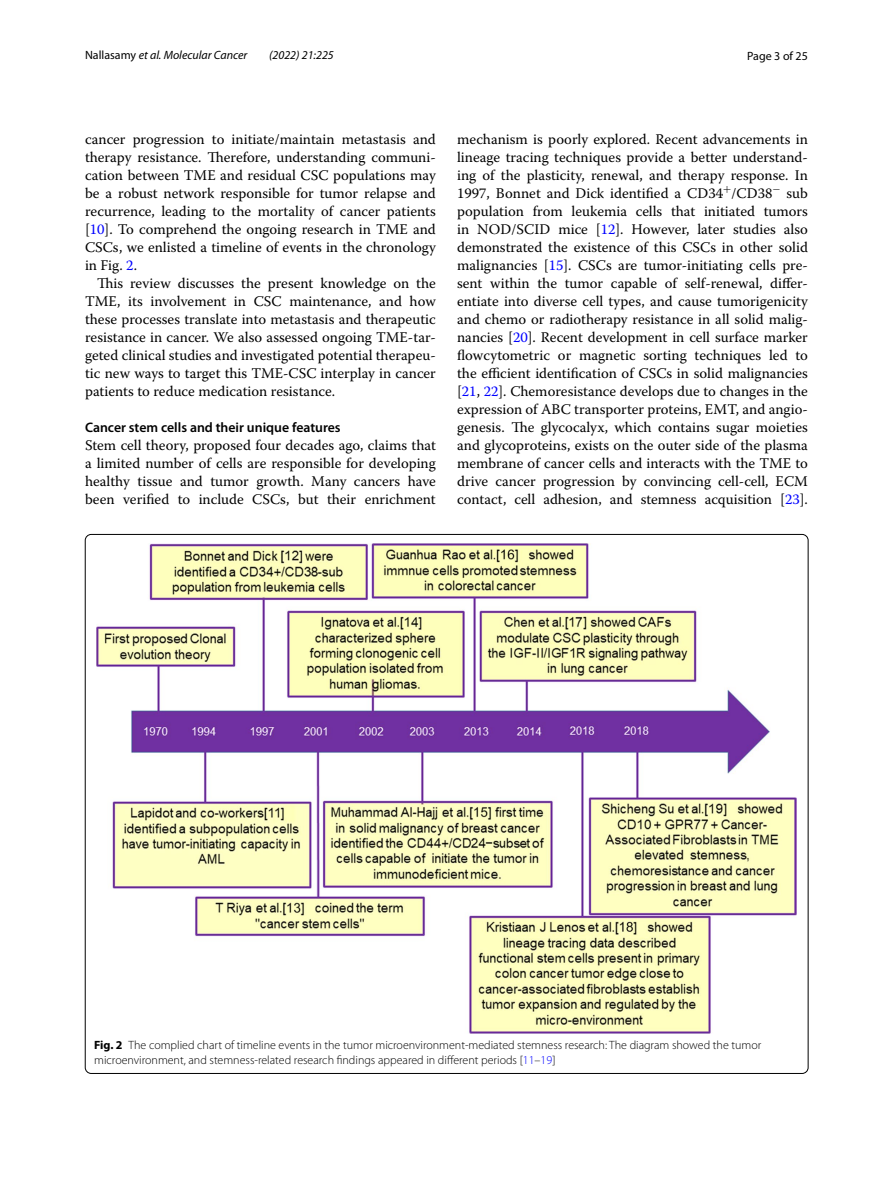
<style>
.page{position:relative;width:893px;height:1187px;background:#fff}
.page>*{position:absolute;margin:0;border:0;box-sizing:border-box;transform-origin:0 0}
.t1{font:14.7px/18px "Warnock Pro";color:#000;text-align:justify}
.t2{font:600 13.8px "Myriad Pro";color:#000}
.t3{font:300 12px/15px "Myriad Pro";color:#000}
.t4{font:italic 12px "Myriad Pro";color:#000}
.t5{font:12px "Myriad Pro";color:#000}
.s1{font-style:normal}
.s2{color:#00f}
.s3{font-weight:700}
</style>
<div class="page">
<img style="left:96px;top:543px;width:701px;height:490px">
<p class="t4" style="left:85px;top:48px;width:164px"><span class="s1">Nallasamy</span> et al. Molecular Cancer</p>
<p class="t4" style="left:269px;top:48px;width:66px">(2022) 21:225</p>
<p class="t5" style="left:747px;top:48px;width:62px">Page 3 of 25</p>
<p class="t1" style="left:85px;top:130px;width:352px">cancer progression to initiate/maintain metastasis and therapy resistance. Therefore, understanding communi&shy;cation between TME and residual CSC populations may be a robust network responsible for tumor relapse and recurrence, leading to the mortality of cancer patients [<span class="s2">10</span>]. To comprehend the ongoing research in TME and CSCs, we enlisted a timeline of events in the chronology in Fig. <span class="s2">2</span>.</p>
<p class="t1" style="left:85px;top:274px;width:352px;text-indent:12px">This review discusses the present knowledge on the TME, its involvement in CSC maintenance, and how these processes translate into metastasis and therapeutic resistance in cancer. We also assessed ongoing TME-tar&shy;geted clinical studies and investigated potential therapeu&shy;tic new ways to target this TME-CSC interplay in cancer patients to reduce medication resistance.</p>
<p class="t2" style="left:85px;top:418px;width:257px">Cancer stem cells and their unique features</p>
<p class="t1" style="left:85px;top:436px;width:352px">Stem cell theory, proposed four decades ago, claims that a limited number of cells are responsible for developing healthy tissue and tumor growth. Many cancers have been verified to include CSCs, but their enrichment</p>
<p class="t1" style="left:457px;top:130px;width:352px">mechanism is poorly explored. Recent advancements in lineage tracing techniques provide a better understand&shy;ing of the plasticity, renewal, and therapy response. In 1997, Bonnet and Dick identified a CD34<sup>+</sup>/CD38<sup>−</sup> sub population from leukemia cells that initiated tumors in NOD/SCID mice [<span class="s2">12</span>]. However, later studies also demonstrated the existence of this CSCs in other solid malignancies [<span class="s2">15</span>]. CSCs are tumor-initiating cells pre&shy;sent within the tumor capable of self-renewal, differ&shy;entiate into diverse cell types, and cause tumorigenicity and chemo or radiotherapy resistance in all solid malig&shy;nancies [<span class="s2">20</span>]. Recent development in cell surface marker flowcytometric or magnetic sorting techniques led to the efficient identification of CSCs in solid malignancies [<span class="s2">21</span>, <span class="s2">22</span>]. Chemoresistance develops due to changes in the expression of ABC transporter proteins, EMT, and angio&shy;genesis. The glycocalyx, which contains sugar moieties and glycoproteins, exists on the outer side of the plasma membrane of cancer cells and interacts with the TME to drive cancer progression by convincing cell-cell, ECM contact, cell adhesion, and stemness acquisition [<span class="s2">23</span>].</p>
<p class="t3" style="left:94px;top:1037px;width:668px"><span class="s3">Fig. 2</span> The complied chart of timeline events in the tumor microenvironment-mediated stemness research: The diagram showed the tumor microenvironment, and stemness-related research findings appeared in different periods [<span class="s2">11</span>–<span class="s2">19</span>]</p>
</div>
